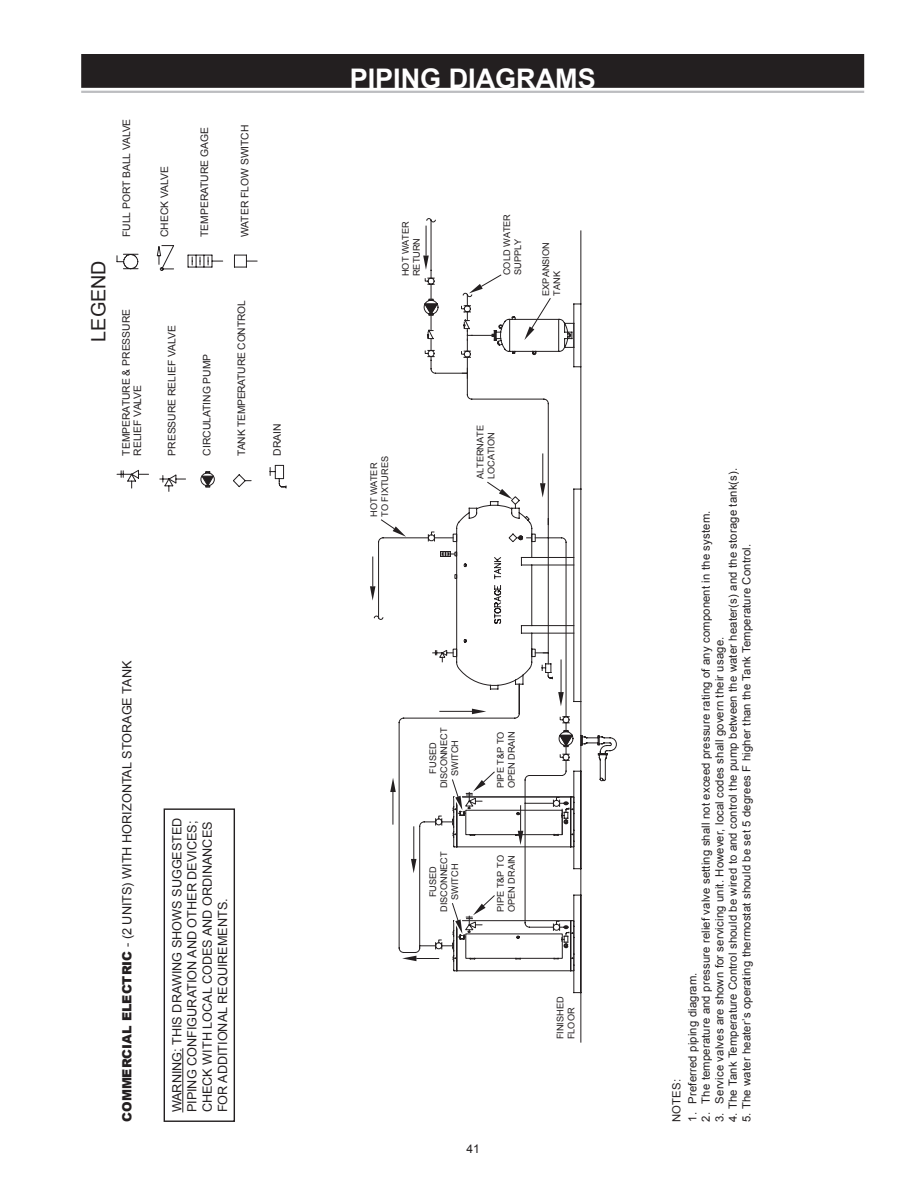
<style>
.page{position:relative;width:918px;height:1188px;background:#fff}
.page>*{position:absolute;margin:0;border:0;box-sizing:border-box;transform-origin:0 0}
.t1{font:700 27px "Arial";color:#fff}
.t2{font:19.8px "Arial";color:#231f20}
.t3{font:12.75px "Arial";color:#231f20}
.t4{font:12.6px/15.1px "Arial";color:#231f20}
.t5{font:12px "Arial";color:#231f20}
.t6{font:11.25px "Arial";letter-spacing:.015em;color:#231f20}
.t7{font:10.35px/11.2px "Arial";color:#231f20}
.t8{font:9.15px/10.9px "Arial";color:#231f20}
.s1{font-weight:900}
</style>
<div class="page">
<div style="left:82px;top:55px;width:781px;height:32px;background:#231f20"></div>
<div style="left:81px;top:54px;width:783px;height:34px;border:2px solid #231f20"></div>
<hr style="left:81px;top:91px;width:783px;height:2px;background:#bcbdc0">
<svg style="left:117px;top:470px;width:32px;height:19px"></svg>
<svg style="left:159px;top:475px;width:27px;height:17px"></svg>
<svg style="left:200px;top:471px;width:15px;height:17px"></svg>
<svg style="left:233px;top:474px;width:19px;height:13px"></svg>
<svg style="left:270px;top:465px;width:16px;height:24px"></svg>
<svg style="left:117px;top:254px;width:21px;height:15px"></svg>
<svg style="left:188px;top:255px;width:35px;height:13px"></svg>
<svg style="left:234px;top:255px;width:23px;height:13px"></svg>
<svg style="left:157px;top:245px;width:17px;height:26px"></svg>
<hr style="left:182px;top:1048px;width:1px;height:64px;background:#231f20">
<div style="left:164px;top:808px;width:71px;height:314px;border:1px solid #231f20"></div>
<svg style="left:378px;top:219px;width:204px;height:824px"></svg>
<svg style="left:423px;top:226px;width:6px;height:44px"></svg>
<svg style="left:411px;top:859px;width:6px;height:14px"></svg>
<hr style="left:413px;top:827px;width:1px;height:32px;background:#231f20">
<svg style="left:390px;top:778px;width:6px;height:14px"></svg>
<hr style="left:392px;top:792px;width:1px;height:32px;background:#231f20">
<hr style="left:440px;top:711px;width:32px;height:1px;background:#231f20">
<svg style="left:402px;top:956px;width:37px;height:5px"></svg>
<svg style="left:370px;top:557px;width:5px;height:44px"></svg>
<svg style="left:540px;top:454px;width:6px;height:44px"></svg>
<svg style="left:380px;top:519px;width:26px;height:18px"></svg>
<svg style="left:486px;top:481px;width:26px;height:18px"></svg>
<svg style="left:524px;top:297px;width:28px;height:43px"></svg>
<svg style="left:469px;top:274px;width:33px;height:19px"></svg>
<hr style="left:454px;top:797px;width:119px;height:1px;background:#231f20">
<svg style="left:448px;top:602px;width:124px;height:358px"></svg>
<h2 class="t2" style="left:86px;top:342px;width:83px;rotate:-90deg">LEGEND</h2>
<p class="t7" style="left:121px;top:237px;width:120px;rotate:-90deg">FULL PORT BALL VALVE</p>
<p class="t7" style="left:199px;top:237px;width:111px;rotate:-90deg">TEMPERATURE GAGE</p>
<p class="t7" style="left:239px;top:237px;width:114px;rotate:-90deg">WATER FLOW SWITCH</p>
<p class="t7" style="left:159px;top:237px;width:72px;rotate:-90deg">CHECK VALVE</p>
<p class="t7" style="left:121px;top:456px;width:148px;rotate:-90deg">TEMPERATURE &amp; PRESSURE<br>RELIEF VALVE</p>
<p class="t7" style="left:166px;top:456px;width:132px;rotate:-90deg">PRESSURE RELIEF VALVE</p>
<p class="t7" style="left:201px;top:456px;width:103px;rotate:-90deg">CIRCULATING PUMP</p>
<p class="t7" style="left:236px;top:456px;width:156px;rotate:-90deg">TANK TEMPERATURE CONTROL</p>
<p class="t7" style="left:272px;top:456px;width:34px;rotate:-90deg">DRAIN</p>
<p class="t3" style="left:119px;top:1122px;width:463px;rotate:-90deg"><span class="s1">COMMERCIAL ELECTRIC</span> - (2 UNITS) WITH HORIZONTAL STORAGE TANK</p>
<p class="t4" style="left:170px;top:1112px;width:297px;rotate:-90deg">WARNING: THIS DRAWING SHOWS SUGGESTED PIPING CONFIGURATION AND OTHER DEVICES; CHECK WITH LOCAL CODES AND ORDINANCES FOR ADDITIONAL REQUIREMENTS.</p>
<h1 class="t1" style="left:350px;top:61px;width:248px">PIPING DIAGRAMS</h1>
<p class="t8" style="left:400px;top:276px;width:57px;rotate:-90deg">HOT WATER<br>RETURN</p>
<p class="t8" style="left:502px;top:275px;width:63px;rotate:-90deg">COLD WATER<br>SUPPLY</p>
<p class="t8" style="left:541px;top:296px;width:55px;rotate:-90deg">EXPANSION<br>TANK</p>
<p class="t8" style="left:368px;top:517px;width:62px;rotate:-90deg">HOT WATER<br>TO FIXTURES</p>
<p class="t8" style="left:475px;top:479px;width:56px;rotate:-90deg">ALTERNATE<br>LOCATION</p>
<p class="t8" style="left:428px;top:788px;width:62px;text-align:center;rotate:-90deg">FUSED<br>DISCONNECT<br>SWITCH</p>
<p class="t8" style="left:495px;top:788px;width:59px;rotate:-90deg">PIPE T&amp;P TO<br>OPEN DRAIN</p>
<p class="t8" style="left:428px;top:912px;width:62px;text-align:center;rotate:-90deg">FUSED<br>DISCONNECT<br>SWITCH</p>
<p class="t8" style="left:495px;top:912px;width:59px;rotate:-90deg">PIPE T&amp;P TO<br>OPEN DRAIN</p>
<p class="t8" style="left:555px;top:1039px;width:44px;rotate:-90deg">FINISHED<br>FLOOR</p>
<p class="t5" style="left:467px;top:1141px;width:15px">41</p>
<p class="t6" style="left:726px;top:1122px;width:656px;rotate:-90deg">4. The Tank Temperature Control should be wired to and control the pump between the water heater(s) and the storage tank(s).</p>
<p class="t6" style="left:699px;top:1122px;width:613px;rotate:-90deg">2. The temperature and pressure relief valve setting shall not exceed pressure rating of any component in the system.</p>
<p class="t6" style="left:739px;top:1122px;width:580px;rotate:-90deg">5. The water heater’s operating thermostat should be set 5 degrees F higher than the Tank Temperature Control.</p>
<p class="t6" style="left:712px;top:1122px;width:487px;rotate:-90deg">3. Service valves are shown for servicing unit. However, local codes shall govern their usage.</p>
<p class="t6" style="left:685px;top:1122px;width:151px;rotate:-90deg">1. Preferred piping diagram.</p>
<p class="t6" style="left:669px;top:1122px;width:44px;rotate:-90deg">NOTES:</p>
</div>
